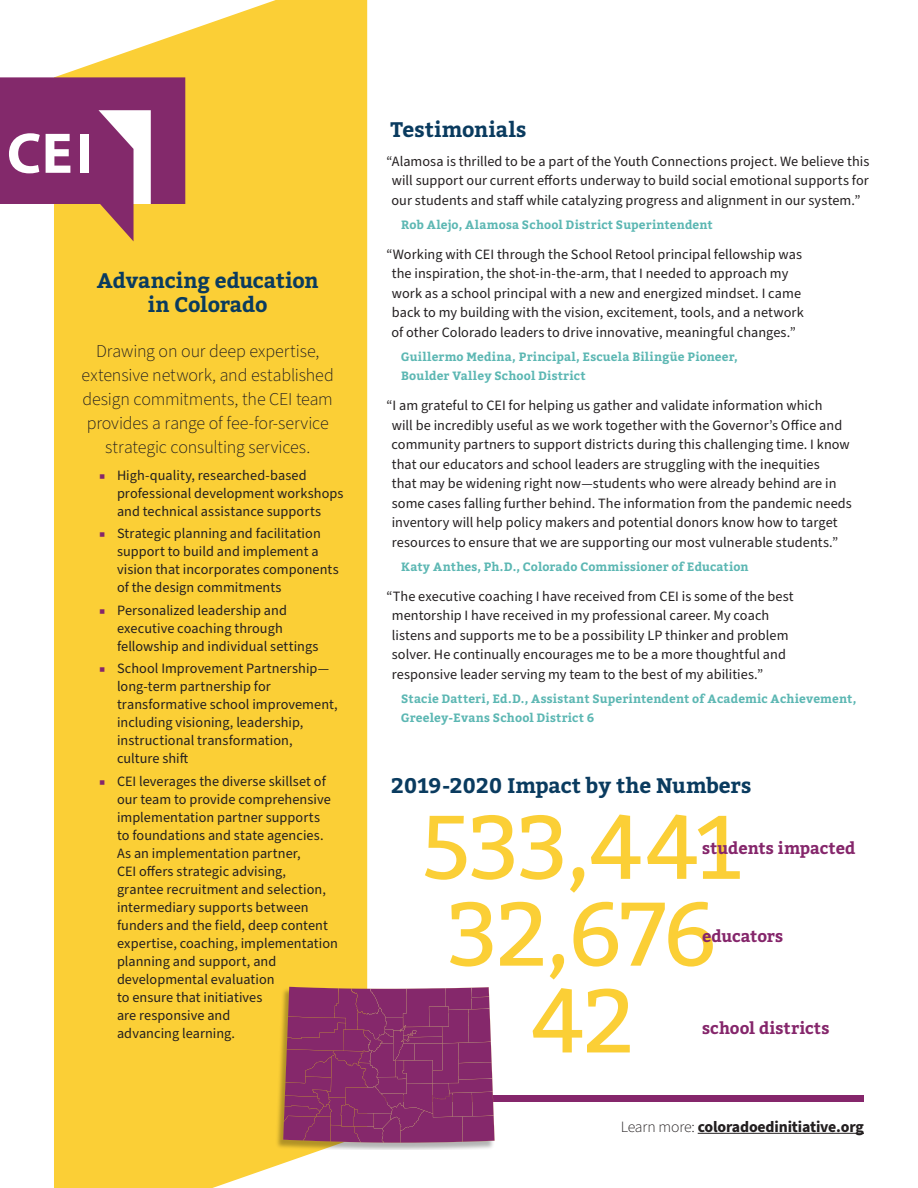
<style>
.page{position:relative;width:918px;height:1188px;background:#fff}
.page>*{position:absolute;margin:0;border:0;box-sizing:border-box;transform-origin:0 0}
.Subhead_2{font:90px "Bitter";letter-spacing:-.015em;color:#fbcf36}
.Subhead_2-2{font:700 21px/24px "Bitter";letter-spacing:-.005em;color:#0a3b5f;text-align:center}
.Take_Action{font:300 18px/24px "Source Sans Pro";letter-spacing:-.01em;color:#231f20;text-align:center}
.Testimonial_Name{font:700 16.5px "Bitter";letter-spacing:.005em;color:#85266b}
.BODY_TEXT_SMALL{font:700 15.75px "Source Sans Pro";letter-spacing:-.01em;color:#231f20}
.Body_Copy{font:14.25px/18px "Source Sans Pro";letter-spacing:.005em;color:#231f20}
.Testimonial_Name-2{font:700 12px/19.5px "Bitter";letter-spacing:.015em;color:#5cb7b3}
.s1{font-size:10.5px;color:#85266b}
.s2{font-weight:300}
</style>
<div class="page">
<div style="left:54px;top:1095px;width:810px;height:7px;background:#85266b"></div>
<hr style="left:698px;top:1133px;width:166px;height:1px;background:#231f20">
<div style="left:54px;top:0;width:313px;height:1188px;background:#fbcf36"></div>
<img style="left:274px;top:986px;width:219px;height:164px">
<svg style="left:283px;top:987px;width:212px;height:156px;background:#8a326a"></svg>
<svg style="left:0;top:77px;width:185px;height:164px"></svg>
<p class="Subhead_2-2" style="left:97px;top:269px;width:223px">Advancing education in Colorado</p>
<p class="Take_Action" style="left:82px;top:340px;width:254px">Drawing on our deep expertise, extensive network, and established design commitments, the CEI team provides a range of fee-for-service strategic consulting services.</p>
<p class="Body_Copy" style="left:117px;top:467px;width:228px;text-indent:-18px"><span class="s1">■</span> High-quality, researched-based professional development workshops and technical assistance supports</p>
<p class="Body_Copy" style="left:117px;top:525px;width:223px;text-indent:-18px"><span class="s1">■</span> Strategic planning and facilitation support to build and implement a vision that incorporates components of the design commitments</p>
<p class="Body_Copy" style="left:117px;top:602px;width:203px;text-indent:-18px"><span class="s1">■</span> Personalized leadership and executive coaching through fellowship and individual settings</p>
<p class="Body_Copy" style="left:117px;top:660px;width:222px;text-indent:-18px"><span class="s1">■</span> School Improvement Partnership— long-term partnership for transformative school improvement, including visioning, leadership, instructional transformation, culture shift</p>
<p class="Body_Copy" style="left:117px;top:773px;width:223px;text-indent:-18px"><span class="s1">■</span> CEI leverages the diverse skillset of our team to provide comprehensive implementation partner supports<br>to foundations and state agencies.<br>As an implementation partner,<br>CEI offers strategic advising,<br>grantee recruitment and selection, intermediary supports between funders and the field, deep content expertise, coaching, implementation planning and support, and developmental evaluation<br>to ensure that initiatives<br>are responsive and<br>advancing learning.</p>
<p class="Subhead_2-2" style="left:390px;top:118px;width:138px">Testimonials</p>
<p class="Body_Copy" style="left:386px;top:152px;width:484px;line-height:19.5px;text-align:center">“Alamosa is thrilled to be a part of the Youth Connections project. We believe this will support our current efforts underway to build social emotional supports for our students and staff while catalyzing progress and alignment in our system.”</p>
<p class="Testimonial_Name-2" style="left:401px;top:215px;width:313px">Rob Alejo, Alamosa School District Superintendent</p>
<p class="Body_Copy" style="left:392px;top:245px;width:414px;line-height:19.5px;text-indent:-5px">“Working with CEI through the School Retool principal fellowship was the inspiration, the shot-in-the-arm, that I needed to approach my work as a school principal with a new and energized mindset. I came back to my building with the vision, excitement, tools, and a network of other Colorado leaders to drive innovative, meaningful changes.”</p>
<p class="Testimonial_Name-2" style="left:401px;top:347px;width:339px">Guillermo Medina, Principal, Escuela Bilingüe Pioneer,<br>Boulder Valley School District</p>
<p class="Body_Copy" style="left:392px;top:396px;width:462px;line-height:19.5px;text-indent:-5px">“I am grateful to CEI for helping us gather and validate information which<br>will be incredibly useful as we work together with the Governor’s Office and community partners to support districts during this challenging time. I know that our educators and school leaders are struggling with the inequities<br>that may be widening right now—students who were already behind are in some cases falling further behind. The information from the pandemic needs inventory will help policy makers and potential donors know how to target resources to ensure that we are supporting our most vulnerable students.”</p>
<p class="Testimonial_Name-2" style="left:401px;top:557px;width:349px">Katy Anthes, Ph.D., Colorado Commissioner of Education</p>
<p class="Body_Copy" style="left:392px;top:587px;width:404px;line-height:19.5px;text-indent:-5px">“The executive coaching I have received from CEI is some of the best mentorship I have received in my professional career. My coach listens and supports me to be a possibility LP thinker and problem solver. He continually encourages me to be a more thoughtful and responsive leader serving my team to the best of my abilities.”</p>
<p class="Testimonial_Name-2" style="left:401px;top:689px;width:457px">Stacie Datteri, Ed.D., Assistant Superintendent of Academic Achievement,<br>Greeley-Evans School District 6</p>
<p class="Subhead_2-2" style="left:391px;top:774px;width:362px">2019-2020 Impact by the Numbers</p>
<p class="Subhead_2" style="left:423px;top:795px;width:320px">533,441</p>
<p class="Testimonial_Name" style="left:702px;top:838px;width:155px">students impacted</p>
<p class="Subhead_2" style="left:448px;top:882px;width:270px">32,676</p>
<p class="Testimonial_Name" style="left:702px;top:926px;width:83px">educators</p>
<p class="Subhead_2" style="left:531px;top:968px;width:105px">42</p>
<p class="Testimonial_Name" style="left:702px;top:1018px;width:129px">school districts</p>
<p class="BODY_TEXT_SMALL" style="left:621px;top:1116px;width:245px"><span class="s2">Learn more:</span> coloradoedinitiative.org</p>
</div>
